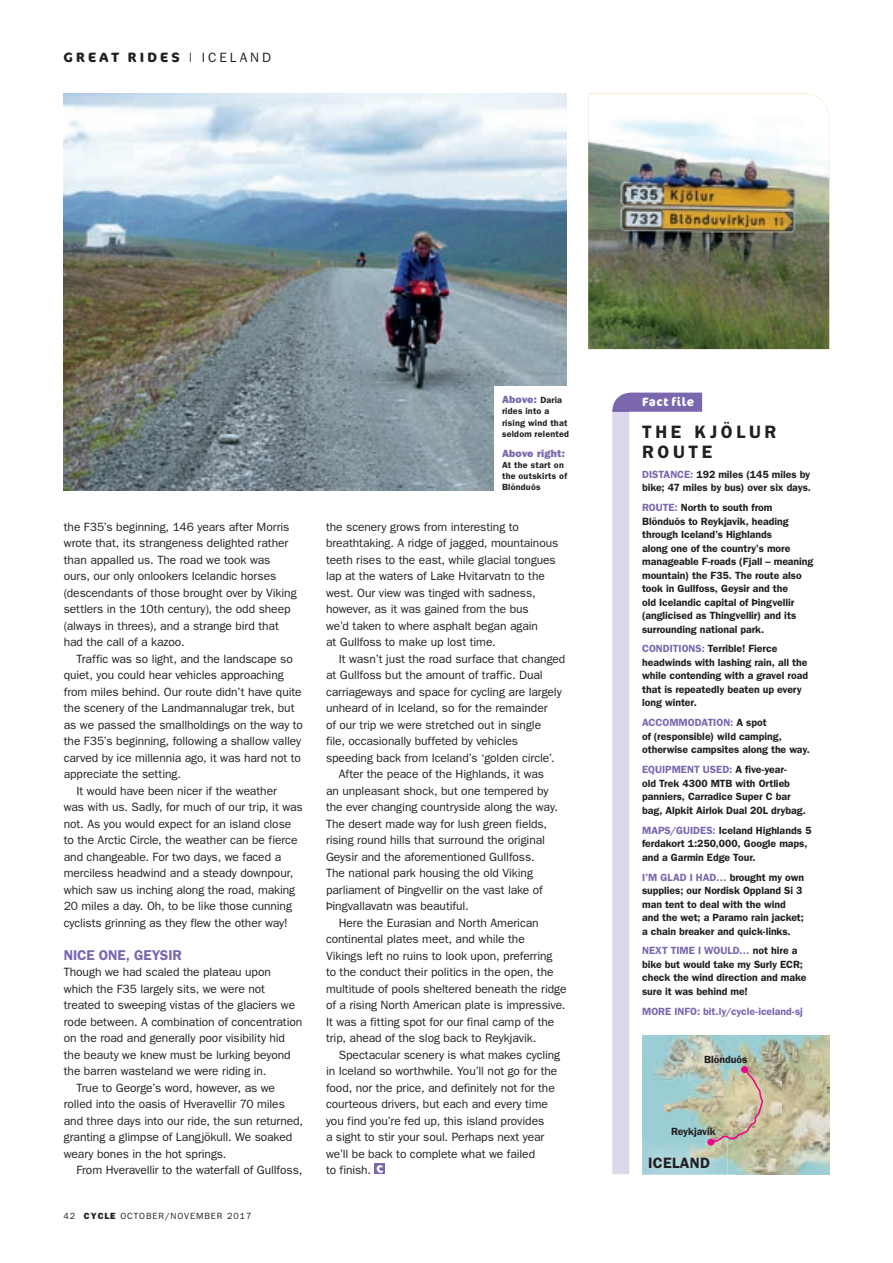
<style>
.page{position:relative;width:893px;height:1263px;background:#fff}
.page>*{position:absolute;margin:0;border:0;box-sizing:border-box;transform-origin:0 0}
.t1{font:600 18px/19.5px "Franklin Gothic";letter-spacing:.2em;color:#231f20}
.t2{font:600 15px "Franklin Gothic";letter-spacing:.02em;color:#231f20}
.t3{font:600 14.25px "Franklin Gothic";letter-spacing:-.01em;color:#7a67ae}
.t4{font:700 13.5px "Cocon Pro";letter-spacing:.225em;color:#231f20}
.t5{font:12px/16.5px "Franklin Gothic";letter-spacing:-.005em;color:#231f20}
.t6{font:700 12px "Cocon Pro";letter-spacing:.045em;color:#fff}
.t7{font:600 10.5px/13.5px "Franklin Gothic";color:#231f20}
.t8{font:600 10.5px "Franklin Gothic";letter-spacing:-.005em;color:#7a67ae}
.t9{font:800 10.5px "Franklin Gothic";letter-spacing:.02em;color:#7a67ae}
.t10{font:600 9px/11.2px "Franklin Gothic";letter-spacing:.02em;color:#231f20}
.t11{font:9px "Franklin Gothic";letter-spacing:.1em;color:#231f20}
.s1{font-family:"Franklin Gothic";font-weight:400}
.s2{font-weight:800}
.s3{font-weight:600;font-size:9px;color:#231f20}
.s4{color:#7a67ae}
</style>
<div class="page">
<img style="left:763px;top:1036px;width:66px;height:92px">
<img style="left:727px;top:1128px;width:102px;height:47px">
<svg style="left:612px;top:393px;width:151px;height:781px"></svg>
<img style="left:64px;top:94px;width:503px;height:396px">
<img style="left:588px;top:94px;width:241px;height:255px">
<div style="left:494px;top:386px;width:83px;height:113px;background:#fff"></div>
<div style="left:375px;top:1164px;width:10px;height:10px;background:#7a67ae"></div>
<svg style="left:376px;top:1165px;width:7px;height:8px"></svg>
<p class="t4" style="left:64px;top:48px;width:209px">GREAT RIDES <span class="s1">| ICELAND</span></p>
<p class="t5" style="left:64px;top:518px;width:234px">the F35’s beginning, 146 years after Morris wrote that, its strangeness delighted rather than appalled us. The road we took was ours, our only onlookers Icelandic horses (descendants of those brought over by Viking settlers in the 10th century), the odd sheep (always in threes), and a strange bird that had the call of a kazoo.</p>
<p class="t5" style="left:77px;top:650px;width:218px">Traffic was so light, and the landscape so</p>
<p class="t5" style="left:64px;top:666px;width:222px">quiet, you could hear vehicles approaching</p>
<p class="t5" style="left:64px;top:683px;width:239px">from miles behind. Our route didn’t have quite</p>
<p class="t5" style="left:64px;top:699px;width:232px">the scenery of the Landmannalugar trek, but</p>
<p class="t5" style="left:64px;top:716px;width:241px">as we passed the smallholdings on the way to</p>
<p class="t5" style="left:64px;top:732px;width:239px">the F35’s beginning, following a shallow valley</p>
<p class="t5" style="left:64px;top:749px;width:239px">carved by ice millennia ago, it was hard not to</p>
<p class="t5" style="left:64px;top:765px;width:119px">appreciate the setting.</p>
<p class="t5" style="left:77px;top:782px;width:202px">It would have been nicer if the weather</p>
<p class="t5" style="left:64px;top:798px;width:241px">was with us. Sadly, for much of our trip, it was</p>
<p class="t5" style="left:64px;top:815px;width:229px">not. As you would expect for an island close</p>
<p class="t5" style="left:64px;top:831px;width:235px">to the Arctic Circle, the weather can be fierce</p>
<p class="t5" style="left:64px;top:848px;width:219px">and changeable. For two days, we faced a</p>
<p class="t5" style="left:64px;top:864px;width:231px">merciless headwind and a steady downpour,</p>
<p class="t5" style="left:64px;top:881px;width:233px">which saw us inching along the road, making</p>
<p class="t5" style="left:64px;top:897px;width:230px">20 miles a day. Oh, to be like those cunning</p>
<p class="t5" style="left:64px;top:914px;width:226px">cyclists grinning as they flew the other way!</p>
<p class="t3" style="left:64px;top:946px;width:120px">NICE ONE, GEYSIR</p>
<p class="t5" style="left:64px;top:963px;width:209px">Though we had scaled the plateau upon</p>
<p class="t5" style="left:64px;top:980px;width:203px">which the F35 largely sits, we were not</p>
<p class="t5" style="left:64px;top:996px;width:233px">treated to sweeping vistas of the glaciers we</p>
<p class="t5" style="left:64px;top:1013px;width:240px">rode between. A combination of concentration</p>
<p class="t5" style="left:64px;top:1029px;width:223px">on the road and generally poor visibility hid</p>
<p class="t5" style="left:64px;top:1046px;width:228px">the beauty we knew must be lurking beyond</p>
<p class="t5" style="left:64px;top:1062px;width:204px">the barren wasteland we were riding in.</p>
<p class="t5" style="left:77px;top:1079px;width:200px">True to George’s word, however, as we</p>
<p class="t5" style="left:64px;top:1095px;width:223px">rolled into the oasis of Hveravellir 70 miles</p>
<p class="t5" style="left:64px;top:1112px;width:241px">and three days into our ride, the sun returned,</p>
<p class="t5" style="left:64px;top:1128px;width:230px">granting a glimpse of Langjökull. We soaked</p>
<p class="t5" style="left:64px;top:1145px;width:164px">weary bones in the hot springs.</p>
<p class="t5" style="left:77px;top:1161px;width:227px">From Hveravellir to the waterfall of Gullfoss,</p>
<p class="t11" style="left:64px;top:1211px;width:189px">42 <span class="s2">CYCLE</span> OCTOBER/NOVEMBER 2017</p>
<p class="t9" style="left:502px;top:393px;width:62px">Above: <span class="s3">Daria</span></p>
<p class="t10" style="left:502px;top:405px;width:68px">rides into a rising wind that seldom relented</p>
<p class="t9" style="left:502px;top:447px;width:64px">Above right:</p>
<p class="t10" style="left:502px;top:459px;width:66px">At the start on the outskirts of<br>Blönduós</p>
<p class="t5" style="left:326px;top:518px;width:234px">the scenery grows from interesting to breathtaking. A ridge of jagged, mountainous teeth rises to the east, while glacial tongues lap at the waters of Lake Hvitarvatn to the west. Our view was tinged with sadness, however, as it was gained from the bus<br>we’d taken to where asphalt began again<br>at Gullfoss to make up lost time.</p>
<p class="t5" style="left:339px;top:650px;width:228px">It wasn’t just the road surface that changed</p>
<p class="t5" style="left:326px;top:666px;width:218px">at Gullfoss but the amount of traffic. Dual</p>
<p class="t5" style="left:326px;top:683px;width:237px">carriageways and space for cycling are largely</p>
<p class="t5" style="left:326px;top:699px;width:223px">unheard of in Iceland, so for the remainder</p>
<p class="t5" style="left:326px;top:716px;width:217px">of our trip we were stretched out in single</p>
<p class="t5" style="left:326px;top:732px;width:194px">file, occasionally buffeted by vehicles</p>
<p class="t5" style="left:326px;top:749px;width:230px">speeding back from Iceland’s ‘golden circle’.</p>
<p class="t5" style="left:339px;top:765px;width:207px">After the peace of the Highlands, it was</p>
<p class="t5" style="left:326px;top:782px;width:224px">an unpleasant shock, but one tempered by</p>
<p class="t5" style="left:326px;top:798px;width:233px">the ever changing countryside along the way.</p>
<p class="t5" style="left:326px;top:815px;width:223px">The desert made way for lush green fields,</p>
<p class="t5" style="left:326px;top:831px;width:220px">rising round hills that surround the original</p>
<p class="t5" style="left:326px;top:848px;width:210px">Geysir and the aforementioned Gullfoss.</p>
<p class="t5" style="left:326px;top:864px;width:209px">The national park housing the old Viking</p>
<p class="t5" style="left:326px;top:881px;width:218px">parliament of Þingvellir on the vast lake of</p>
<p class="t5" style="left:326px;top:897px;width:144px">Þingvallavatn was beautiful.</p>
<p class="t5" style="left:339px;top:914px;width:201px">Here the Eurasian and North American</p>
<p class="t5" style="left:326px;top:930px;width:200px">continental plates meet, and while the</p>
<p class="t5" style="left:326px;top:947px;width:228px">Vikings left no ruins to look upon, preferring</p>
<p class="t5" style="left:326px;top:963px;width:229px">to the conduct their politics in the open, the</p>
<p class="t5" style="left:326px;top:980px;width:242px">multitude of pools sheltered beneath the ridge</p>
<p class="t5" style="left:326px;top:996px;width:241px">of a rising North American plate is impressive.</p>
<p class="t5" style="left:326px;top:1013px;width:230px">It was a fitting spot for our final camp of the</p>
<p class="t5" style="left:326px;top:1029px;width:212px">trip, ahead of the slog back to Reykjavik.</p>
<p class="t5" style="left:339px;top:1046px;width:223px">Spectacular scenery is what makes cycling</p>
<p class="t5" style="left:326px;top:1062px;width:233px">in Iceland so worthwhile. You’ll not go for the</p>
<p class="t5" style="left:326px;top:1079px;width:230px">food, nor the price, and definitely not for the</p>
<p class="t5" style="left:326px;top:1095px;width:223px">courteous drivers, but each and every time</p>
<p class="t5" style="left:326px;top:1112px;width:220px">you find you’re fed up, this island provides</p>
<p class="t5" style="left:326px;top:1128px;width:220px">a sight to stir your soul. Perhaps next year</p>
<p class="t5" style="left:326px;top:1145px;width:211px">we’ll be back to complete what we failed</p>
<p class="t5" style="left:326px;top:1161px;width:47px">to finish.</p>
<p class="t6" style="left:642px;top:394px;width:53px">Fact file</p>
<h1 class="t1" style="left:642px;top:422px;width:136px">THE KJÖLUR<br>ROUTE</h1>
<p class="t7" style="left:642px;top:467px;width:170px"><span class="s4">DISTANCE:</span> 192 miles (145 miles by bike; 47 miles by bus) over six days.</p>
<p class="t7" style="left:642px;top:500px;width:173px"><span class="s4">ROUTE:</span> North to south from<br>Blönduós to Reykjavik, heading through Iceland’s Highlands<br>along one of the country’s more manageable F-roads (Fjall – meaning mountain) the F35. The route also took in Gullfoss, Geysir and the<br>old Icelandic capital of Þingvellir (anglicised as Thingvellir) and its surrounding national park.</p>
<p class="t7" style="left:642px;top:642px;width:167px"><span class="s4">CONDITIONS:</span> Terrible! Fierce headwinds with lashing rain, all the while contending with a gravel road that is repeatedly beaten up every long winter.</p>
<p class="t7" style="left:642px;top:716px;width:169px"><span class="s4">ACCOMMODATION:</span> A spot<br>of (responsible) wild camping, otherwise campsites along the way.</p>
<p class="t7" style="left:642px;top:763px;width:165px"><span class="s4">EQUIPMENT USED:</span> A five-year-<br>old Trek 4300 MTB with Ortlieb panniers, Carradice Super C bar bag, Alpkit Airlok Dual 20L drybag.</p>
<p class="t7" style="left:642px;top:823px;width:171px"><span class="s4">MAPS/GUIDES:</span> Iceland Highlands 5 ferdakort 1:250,000, Google maps, and a Garmin Edge Tour.</p>
<p class="t7" style="left:642px;top:870px;width:164px"><span class="s4">I’M GLAD I HAD…</span> brought my own supplies; our Nordisk Oppland Si 3 man tent to deal with the wind and the wet; a Paramo rain jacket; a chain breaker and quick-links.</p>
<p class="t7" style="left:642px;top:944px;width:166px"><span class="s4">NEXT TIME I WOULD…</span> not hire a bike but would take my Surly ECR; check the wind direction and make sure it was behind me!</p>
<p class="t8" style="left:642px;top:1005px;width:162px">MORE INFO: bit.ly/cycle-iceland-sj</p>
<p class="t7" style="left:704px;top:1052px;width:45px">Blönduós</p>
<p class="t7" style="left:671px;top:1124px;width:46px">Reykjavik</p>
<p class="t2" style="left:648px;top:1154px;width:63px">ICELAND</p>
</div>
